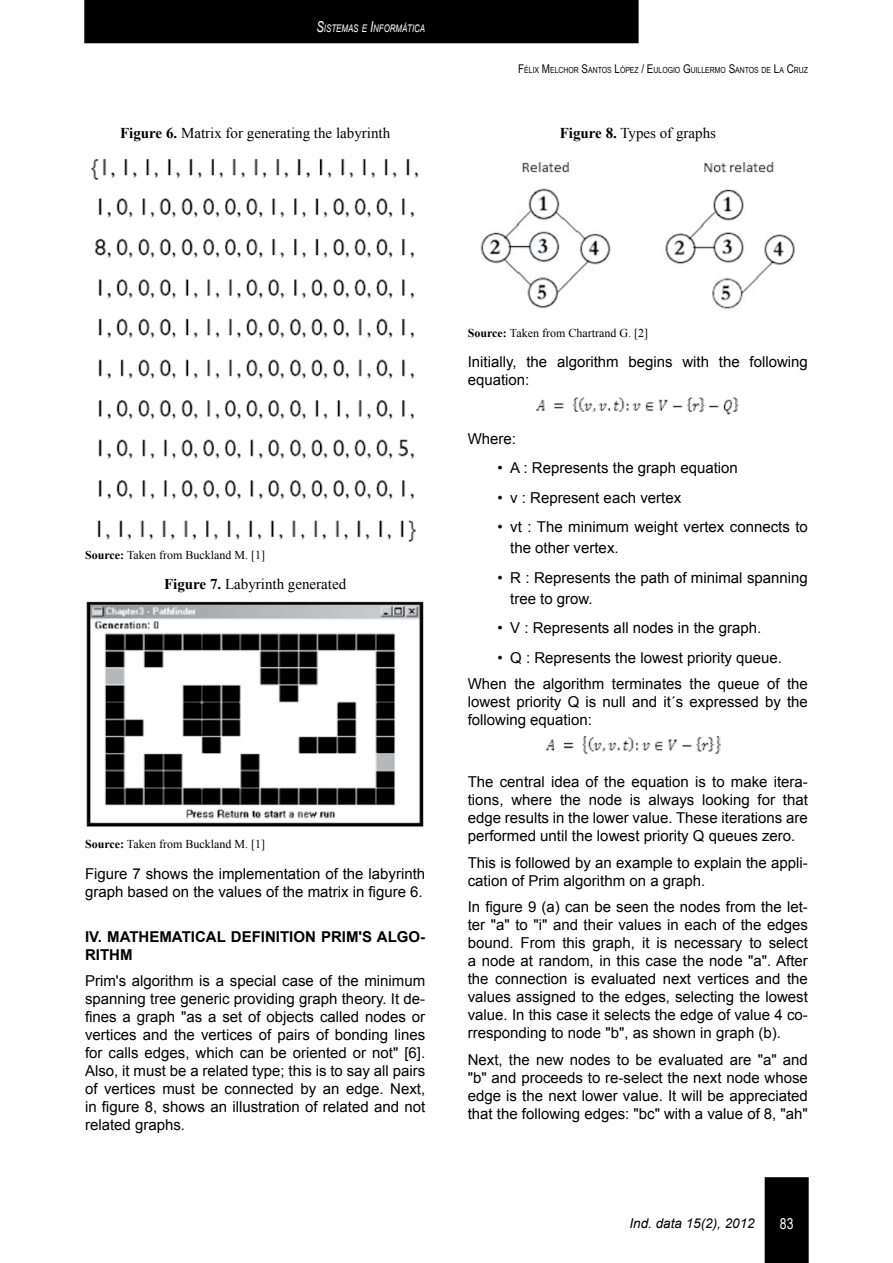
<style>
.page{position:relative;width:893px;height:1263px;background:#fff}
.page>*{position:absolute;margin:0;border:0;box-sizing:border-box;transform-origin:0 0}
.t1{font:15px/18px "Arial";color:#000}
.t2{font:15px "Times New Roman";color:#000}
.t3{font:700 15px/18px "Arial";color:#000}
.t4{font:15px "Arial Narrow";color:#fff}
.t5{font:italic 13.5px "Arial";color:#000}
.t6{font:12px "Times New Roman";color:#000}
.t7{font:italic 10.5px "Arial";color:#fff;scale:.75 1}
.t8{font:8.4px "Arial Narrow";color:#000}
.s1{font-size:15px}
.s2{font-weight:700}
.s3{font-size:12px}
</style>
<div class="page">
<div style="left:765px;top:1177px;width:44px;height:86px;background:#000"></div>
<div style="left:84px;top:0;width:555px;height:43px;background:#000"></div>
<img style="left:91px;top:158px;width:328px;height:384px">
<img style="left:86px;top:601px;width:338px;height:226px">
<img style="left:480px;top:162px;width:315px;height:147px">
<img style="left:537px;top:397px;width:202px;height:18px">
<img style="left:546px;top:737px;width:175px;height:18px">
<p class="t7" style="left:316px;top:22px;width:147px"><span class="s1">S</span>ISTEMAS E <span class="s1">I</span>NFORMÁTICA</p>
<p class="t2" style="left:120px;top:123px;width:272px"><span class="s2">Figure 6.</span> Matrix for generating the labyrinth</p>
<p class="t8" style="left:518px;top:63px;width:291px"><span class="s3">F</span>ÉLIX <span class="s3">M</span> ELCHOR <span class="s3">S</span>ANTOS <span class="s3">L</span>ÓPEZ <span class="s3">/ E</span>ULOGIO <span class="s3">G</span>UILLERMO <span class="s3">S</span>ANTOS DE <span class="s3">L</span>A <span class="s3">C</span>RUZ</p>
<p class="t2" style="left:560px;top:123px;width:158px"><span class="s2">Figure 8.</span> Types of graphs</p>
<p class="t6" style="left:85px;top:547px;width:182px"><span class="s2">Source:</span> Taken from Buckland M. [1]</p>
<p class="t2" style="left:164px;top:574px;width:184px"><span class="s2">Figure 7.</span> Labyrinth generated</p>
<p class="t6" style="left:85px;top:836px;width:182px"><span class="s2">Source:</span> Taken from Buckland M. [1]</p>
<p class="t1" style="left:85px;top:865px;width:342px">Figure 7 shows the implementation of the labyrinth graph based on the values of the matrix in figure 6.</p>
<p class="t3" style="left:85px;top:928px;width:342px">IV. MATHEMATICAL DEFINITION PRIM'S ALGO-<br>RITHM</p>
<p class="t1" style="left:85px;top:972px;width:342px;text-align:justify">Prim's algorithm is a special case of the minimum spanning tree generic providing graph theory. It de&shy;fines a graph "as a set of objects called nodes or vertices and the vertices of pairs of bonding lines for calls edges, which can be oriented or not" [6].<br>Also, it must be a related type; this is to say all pairs of vertices must be connected by an edge. Next, in figure 8, shows an illustration of related and not related graphs.</p>
<p class="t6" style="left:468px;top:324px;width:182px"><span class="s2">Source:</span> Taken from Chartrand G. [2]</p>
<p class="t1" style="left:468px;top:353px;width:342px">Initially, the algorithm begins with the following equation:</p>
<p class="t1" style="left:468px;top:429px;width:50px">Where:</p>
<p class="t1" style="left:497px;top:459px;width:242px">• A : Represents the graph equation</p>
<p class="t1" style="left:497px;top:488px;width:185px">• v : Represent each vertex</p>
<p class="t1" style="left:510px;top:516px;width:299px;line-height:21px;text-indent:-13px">• vt : The minimum weight vertex connects to the other vertex.</p>
<p class="t1" style="left:510px;top:567px;width:299px;line-height:21px;text-indent:-13px">• R : Represents the path of minimal spanning tree to grow.</p>
<p class="t1" style="left:497px;top:619px;width:265px">• V : Represents all nodes in the graph.</p>
<p class="t1" style="left:468px;top:644px;width:342px;line-height:26.5px;text-align:center">• Q : Represents the lowest priority queue.<br>When the algorithm terminates the queue of the</p>
<p class="t1" style="left:468px;top:693px;width:342px">lowest priority Q is null and it´s expressed by the following equation:</p>
<p class="t1" style="left:468px;top:773px;width:342px;text-align:justify">The central idea of the equation is to make itera&shy;tions, where the node is always looking for that edge results in the lower value. These iterations are performed until the lowest priority Q queues zero.</p>
<p class="t1" style="left:468px;top:854px;width:342px">This is followed by an example to explain the appli&shy;cation of Prim algorithm on a graph.</p>
<p class="t1" style="left:468px;top:898px;width:342px;text-align:justify">In figure 9 (a) can be seen the nodes from the let&shy;ter "a" to "i" and their values in each of the edges bound. From this graph, it is necessary to select a node at random, in this case the node "a". After the connection is evaluated next vertices and the values assigned to the edges, selecting the lowest value. In this case it selects the edge of value 4 co&shy;rresponding to node "b", as shown in graph (b).</p>
<p class="t1" style="left:468px;top:1051px;width:342px;text-align:justify">Next, the new nodes to be evaluated are "a" and "b" and proceeds to re-select the next node whose edge is the next lower value. It will be appreciated that the following edges: "bc" with a value of 8, "ah"</p>
<p class="t5" style="left:629px;top:1215px;width:127px">Ind. data 15(2), 2012</p>
<p class="t4" style="left:780px;top:1213px;width:15px">83</p>
</div>
